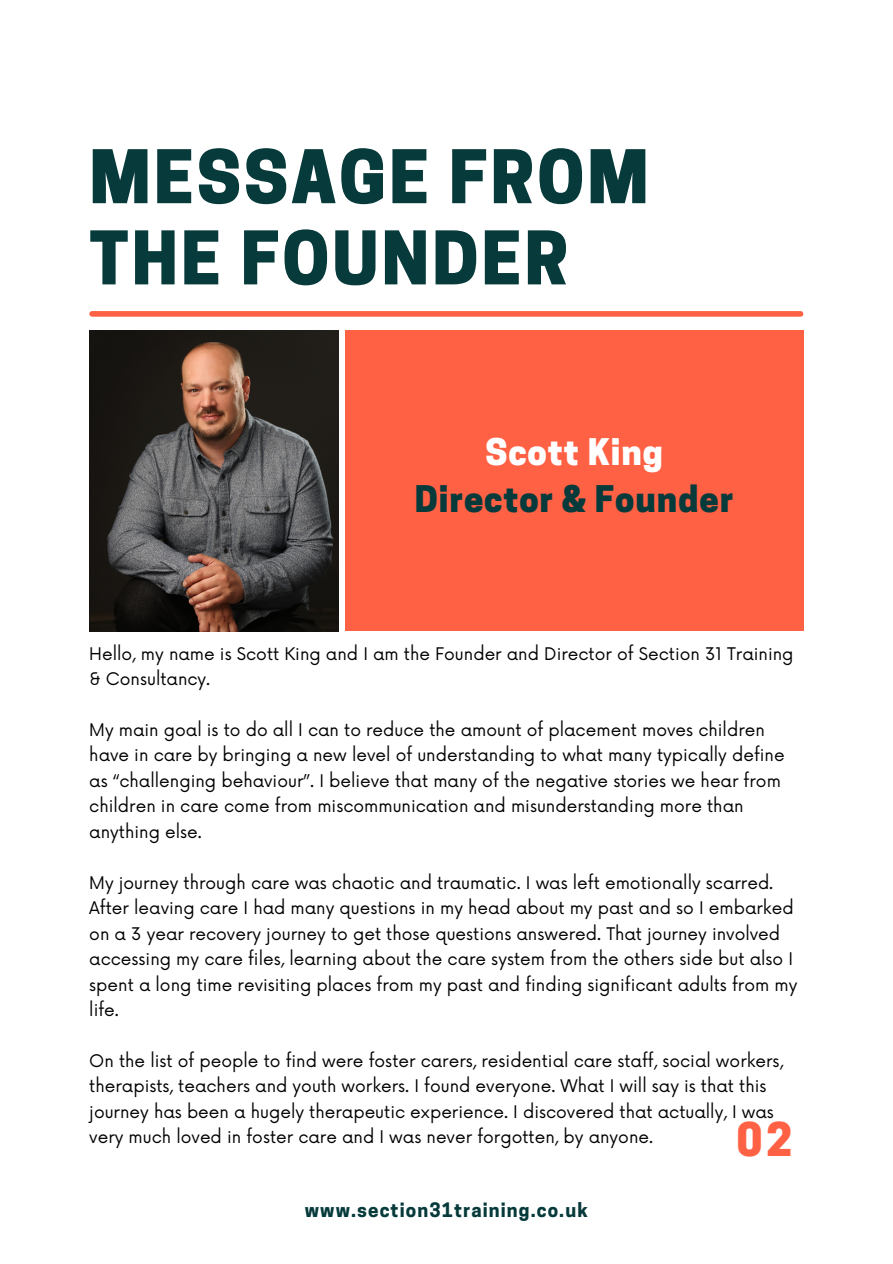
<style>
.page{position:relative;width:893px;height:1264px;background:#fff}
.page>*{position:absolute;margin:0;border:0;box-sizing:border-box;transform-origin:0 0}
.t1{font:800 69.3px/81.2px "Cooper Hewitt";letter-spacing:.04em;color:#073a3b}
.t2{font:800 43.65px "Cooper Hewitt";color:#ff6145}
.t3{font:800 34.5px "Cooper Hewitt";letter-spacing:.025em;color:#073a3b}
.t4{font:800 34.5px "Cooper Hewitt";letter-spacing:.025em;color:#fff}
.t5{font:700 18.75px "Cooper Hewitt";letter-spacing:.06em;color:#073a3b}
.t6{font:16.95px/25.5px "Now";color:#000}
</style>
<div class="page">
<div style="left:92px;top:311px;width:708px;height:6px;background:#ff6145"></div>
<img style="left:89px;top:331px;width:250px;height:300px">
<div style="left:345px;top:331px;width:458px;height:300px;background:#ff6145"></div>
<p class="t1" style="left:89px;top:145px;width:561px">MESSAGE FROM<br>THE FOUNDER</p>
<p class="t4" style="left:485px;top:439px;width:179px">Scott King</p>
<p class="t3" style="left:415px;top:486px;width:320px">Director &amp; Founder</p>
<p class="t6" style="left:89px;top:641px;width:705px">Hello, my name is Scott King and I am the Founder and Director of Section 31 Training &amp; Consultancy.</p>
<p class="t6" style="left:89px;top:718px;width:697px">My main goal is to do all I can to reduce the amount of placement moves children have in care by bringing a new level of understanding to what many typically define as “challenging behaviour”. I believe that many of the negative stories we hear from children in care come from miscommunication and misunderstanding more than anything else.</p>
<p class="t6" style="left:89px;top:870px;width:709px">My journey through care was chaotic and traumatic. I was left emotionally scarred.<br>After leaving care I had many questions in my head about my past and so I embarked on a 3 year recovery journey to get those questions answered. That journey involved accessing my care files, learning about the care system from the others side but also I spent a long time revisiting places from my past and finding significant adults from my life.</p>
<p class="t6" style="left:89px;top:1048px;width:695px">On the list of people to find were foster carers, residential care staff, social workers, therapists, teachers and youth workers. I found everyone. What I will say is that this journey has been a hugely therapeutic experience. I discovered that actually, I was very much loved in foster care and I was never forgotten, by anyone.</p>
<p class="t2" style="left:736px;top:1123px;width:57px">02</p>
<p class="t5" style="left:305px;top:1202px;width:284px">www.section31training.co.uk</p>
</div>
